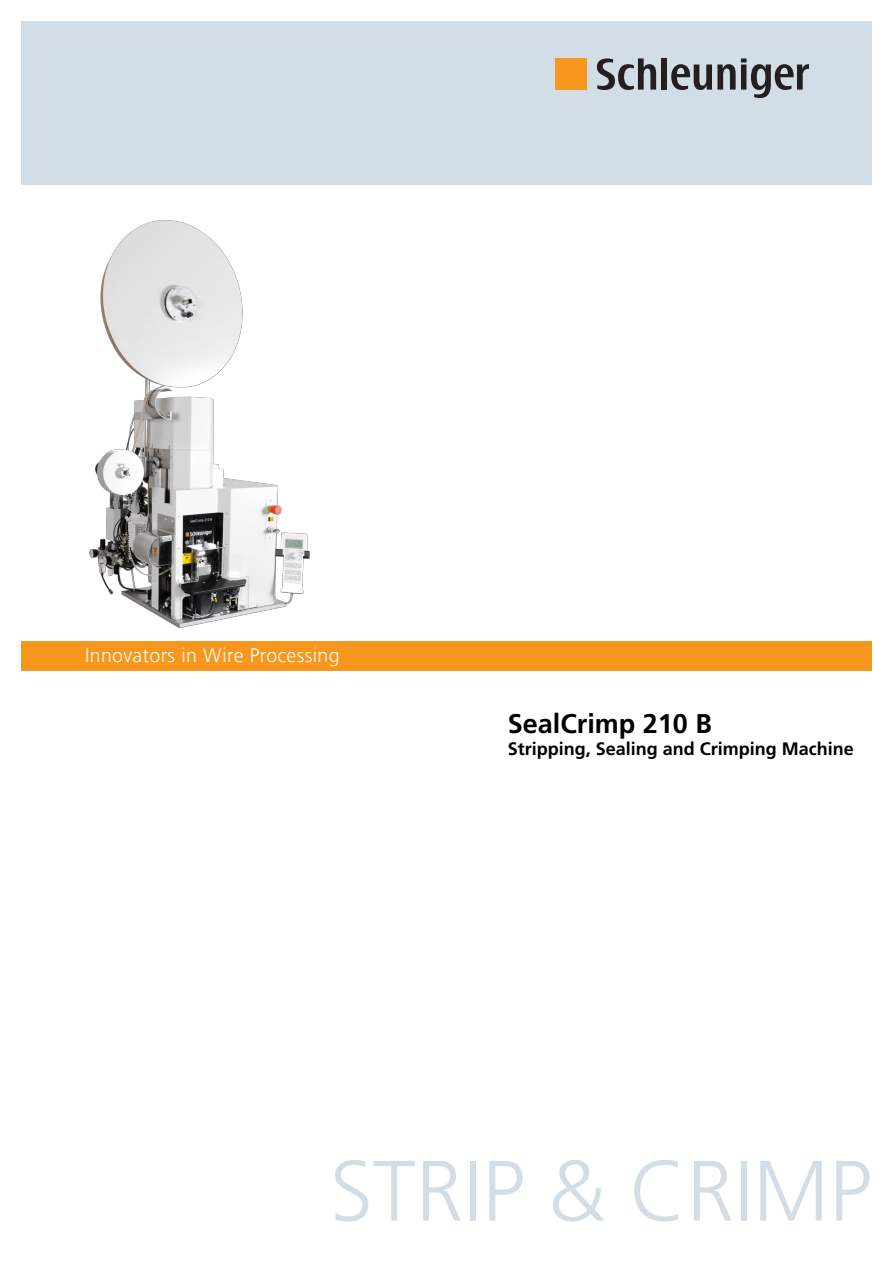
<style>
.page{position:relative;width:893px;height:1263px;background:#fff}
.page>*{position:absolute;margin:0;border:0;box-sizing:border-box;transform-origin:0 0}
.t1{font:300 85.5px "Frutiger LT Com";color:#d2dde6}
.t2{font:700 27px "Frutiger LT Com";color:#000}
.t3{font:300 19.5px "Frutiger LT Com";letter-spacing:.02em;color:#fff}
.t4{font:700 18px "Frutiger LT Com";color:#000}
</style>
<div class="page">
<div style="left:21px;top:641px;width:851px;height:29px;background:#f7971d"></div>
<div style="left:21px;top:21px;width:851px;height:163px;background:#d2dde6"></div>
<div style="left:556px;top:58px;width:31px;height:32px;background:#f7971d"></div>
<svg style="left:596px;top:58px;width:213px;height:40px"></svg>
<img style="left:85px;top:184px;width:289px;height:444px">
<p class="t3" style="left:85px;top:644px;width:256px">Innovators in Wire Processing</p>
<p class="t2" style="left:508px;top:708px;width:206px">SealCrimp 210 B</p>
<p class="t4" style="left:508px;top:738px;width:348px">Stripping, Sealing and Crimping Machine</p>
<p class="t1" style="left:330px;top:1141px;width:543px">STRIP &amp; CRIMP</p>
</div>
